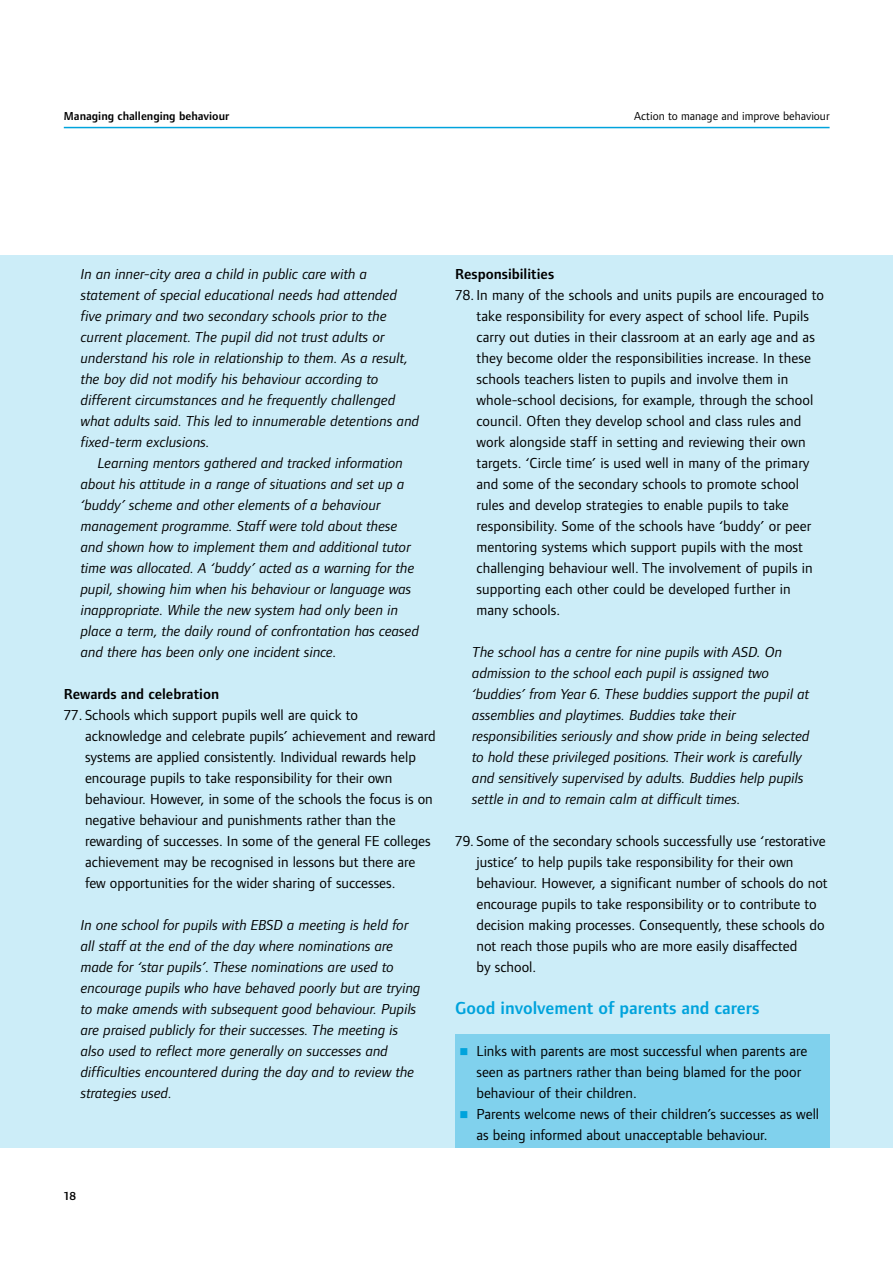
<style>
.page{position:relative;width:893px;height:1263px;background:#fff}
.page>*{position:absolute;margin:0;border:0;box-sizing:border-box;transform-origin:0 0}
.t1{font:600 18px "Foundry Form Sans";color:#00a3dc}
.t2{font:15px/21px "Foundry Form Sans";color:#000}
.t3{font:italic 15px/21px "Foundry Form Sans";color:#000}
.t4{font:600 15px "Foundry Form Sans";color:#000}
.t5{font:12px "Foundry Form Sans";color:#000}
.t6{font:600 12px "Foundry Form Sans";color:#000}
</style>
<div class="page">
<hr style="left:64px;top:127px;width:765px;height:1px;background:#00a3dc">
<div style="left:0;top:255px;width:892px;height:893px;background:#ccedf8"></div>
<div style="left:455px;top:1035px;width:374px;height:113px;background:#80d1ed"></div>
<p class="t6" style="left:64px;top:111px;width:167px">Managing challenging behaviour</p>
<p class="t5" style="left:634px;top:112px;width:197px">Action to manage and improve behaviour</p>
<p class="t3" style="left:81px;top:264px;width:340px">In an inner-city area a child in public care with a statement of special educational needs had attended five primary and two secondary schools prior to the current placement. The pupil did not trust adults or understand his role in relationship to them. As a result, the boy did not modify his behaviour according to different circumstances and he frequently challenged what adults said. This led to innumerable detentions and fixed-term exclusions.</p>
<p class="t3" style="left:81px;top:453px;width:340px;text-indent:17px">Learning mentors gathered and tracked information about his attitude in a range of situations and set up a ‘buddy’ scheme and other elements of a behaviour management programme. Staff were told about these and shown how to implement them and additional tutor time was allocated. A ‘buddy’ acted as a warning for the pupil, showing him when his behaviour or language was inappropriate. While the new system had only been in place a term, the daily round of confrontation has ceased and there has been only one incident since.</p>
<p class="t4" style="left:64px;top:688px;width:157px">Rewards and celebration</p>
<p class="t2" style="left:85px;top:705px;width:352px;text-indent:-21px">77. Schools which support pupils well are quick to acknowledge and celebrate pupils’ achievement and reward systems are applied consistently. Individual rewards help encourage pupils to take responsibility for their own behaviour. However, in some of the schools the focus is on negative behaviour and punishments rather than the rewarding of successes. In some of the general FE colleges achievement may be recognised in lessons but there are few opportunities for the wider sharing of successes.</p>
<p class="t3" style="left:81px;top:915px;width:341px">In one school for pupils with EBSD a meeting is held for all staff at the end of the day where nominations are made for ‘star pupils’. These nominations are used to encourage pupils who have behaved poorly but are trying to make amends with subsequent good behaviour. Pupils are praised publicly for their successes. The meeting is also used to reflect more generally on successes and difficulties encountered during the day and to review the strategies used.</p>
<p class="t6" style="left:64px;top:1191px;width:13px">18</p>
<p class="t4" style="left:455px;top:268px;width:100px">Responsibilities</p>
<p class="t2" style="left:476px;top:285px;width:349px;text-indent:-21px">78. In many of the schools and units pupils are encouraged to take responsibility for every aspect of school life. Pupils carry out duties in their classroom at an early age and as they become older the responsibilities increase. In these schools teachers listen to pupils and involve them in whole-school decisions, for example, through the school council. Often they develop school and class rules and work alongside staff in setting and reviewing their own targets. ‘Circle time’ is used well in many of the primary and some of the secondary schools to promote school rules and develop strategies to enable pupils to take responsibility. Some of the schools have ‘buddy’ or peer mentoring systems which support pupils with the most challenging behaviour well. The involvement of pupils in supporting each other could be developed further in many schools.</p>
<p class="t3" style="left:472px;top:642px;width:339px">The school has a centre for nine pupils with ASD. On admission to the school each pupil is assigned two ‘buddies’ from Year 6. These buddies support the pupil at assemblies and playtimes. Buddies take their responsibilities seriously and show pride in being selected to hold these privileged positions. Their work is carefully and sensitively supervised by adults. Buddies help pupils settle in and to remain calm at difficult times.</p>
<p class="t2" style="left:476px;top:831px;width:353px;text-indent:-21px">79. Some of the secondary schools successfully use ‘restorative justice’ to help pupils take responsibility for their own behaviour. However, a significant number of schools do not encourage pupils to take responsibility or to contribute to decision making processes. Consequently, these schools do not reach those pupils who are more easily disaffected<br>by school.</p>
<p class="t1" style="left:455px;top:1001px;width:306px">Good involvement of parents and carers</p>
<p class="t2" style="left:476px;top:1041px;width:344px">Links with parents are most successful when parents are seen as partners rather than being blamed for the poor behaviour of their children.<br>Parents welcome news of their children’s successes as well as being informed about unacceptable behaviour.</p>
</div>
